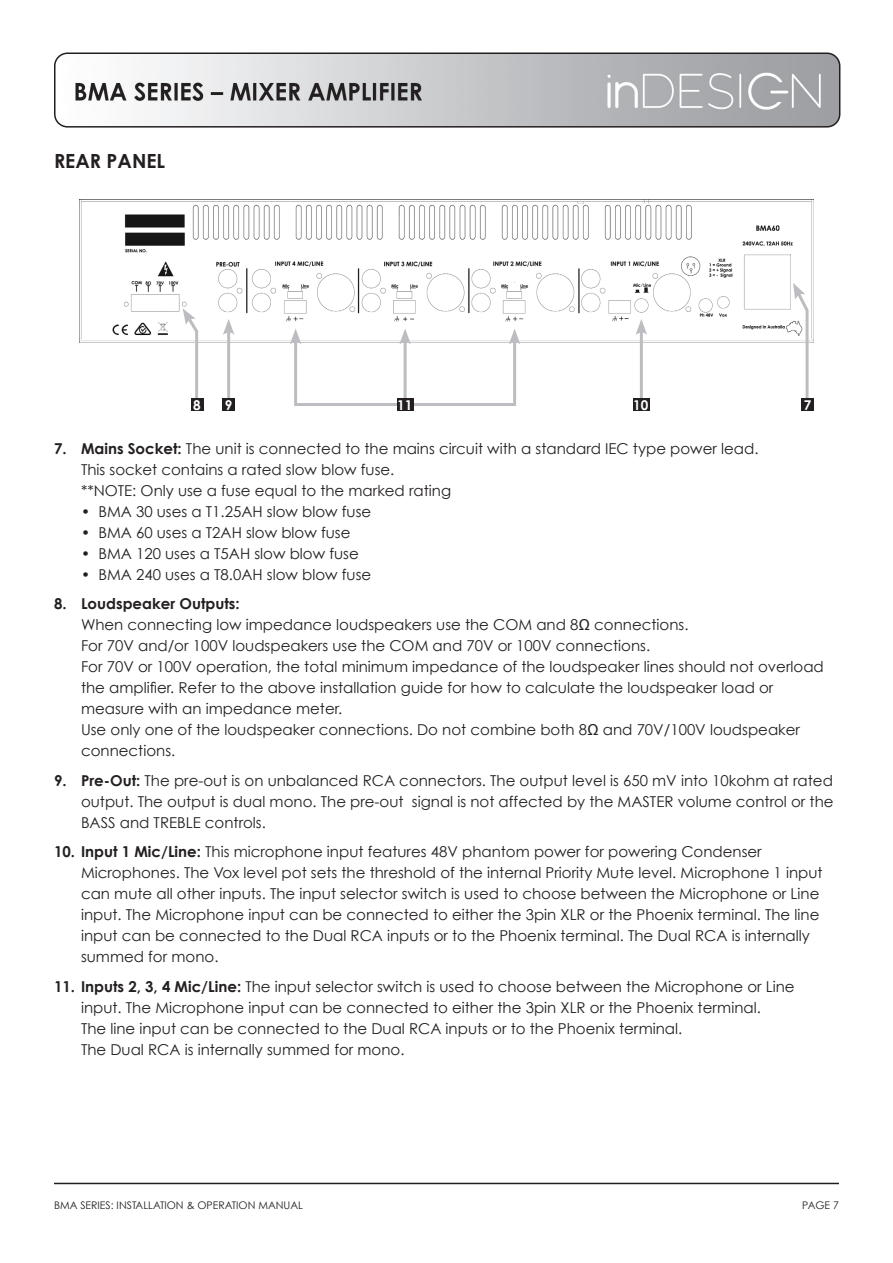
<style>
.page{position:relative;width:893px;height:1263px;background:#fff}
.page>*{position:absolute;margin:0;border:0;box-sizing:border-box;transform-origin:0 0}
.t1{font:700 19.5px "Century Gothic";color:#231f20}
.t2{font:15px/21px "Century Gothic";color:#231f20}
.Body{font:700 13.5px "Century Gothic";color:#fff}
.t3{font:10.5px "Century Gothic";color:#231f20}
.s1{font-weight:700}
</style>
<div class="page">
<hr style="left:54px;top:1183px;width:785px;height:1px;background:#231f20">
<img style="left:55px;top:53px;width:785px;height:72px">
<div style="left:54px;top:53px;width:786px;height:75px;border:2px solid #231f20;border-radius:13px"></div>
<img style="left:79px;top:199px;width:735px;height:143px">
<svg style="left:793px;top:283px;width:17px;height:115px"></svg>
<div style="left:801px;top:398px;width:13px;height:13px;background:#231f20"></div>
<hr style="left:227px;top:329px;width:3px;height:75px;background:#bcbdc0">
<svg style="left:223px;top:319px;width:11px;height:16px"></svg>
<div style="left:222px;top:398px;width:13px;height:13px;background:#231f20"></div>
<svg style="left:183px;top:308px;width:17px;height:90px"></svg>
<div style="left:191px;top:398px;width:12px;height:13px;background:#231f20"></div>
<hr style="left:640px;top:329px;width:3px;height:75px;background:#bcbdc0">
<svg style="left:635px;top:319px;width:12px;height:16px"></svg>
<div style="left:633px;top:398px;width:17px;height:13px;background:#231f20"></div>
<hr style="left:513px;top:339px;width:3px;height:65px;background:#bcbdc0">
<svg style="left:509px;top:328px;width:11px;height:16px"></svg>
<hr style="left:404px;top:339px;width:3px;height:65px;background:#bcbdc0">
<svg style="left:399px;top:328px;width:12px;height:17px"></svg>
<hr style="left:294px;top:339px;width:3px;height:65px;background:#bcbdc0">
<svg style="left:290px;top:328px;width:11px;height:16px"></svg>
<hr style="left:294px;top:403px;width:222px;height:3px;background:#bcbdc0">
<div style="left:397px;top:398px;width:17px;height:13px;background:#231f20"></div>
<p class="t1" style="left:54px;top:148px;width:113px">REAR PANEL</p>
<p class="Body" style="left:193px;top:396px;width:9px">8</p>
<p class="Body" style="left:225px;top:396px;width:9px">9</p>
<p class="Body" style="left:397px;top:396px;width:17px">11</p>
<p class="Body" style="left:633px;top:396px;width:17px">10</p>
<p class="Body" style="left:804px;top:396px;width:9px">7</p>
<p class="t2" style="left:81px;top:438px;width:679px;text-indent:-27px"><span class="s1">7. Mains Socket:</span> The unit is connected to the mains circuit with a standard IEC type power lead.<br>This socket contains a rated slow blow fuse.<br>**NOTE: Only use a fuse equal to the marked rating</p>
<p class="t2" style="left:81px;top:501px;width:292px">• BMA 30 uses a T1.25AH slow blow fuse</p>
<p class="t2" style="left:81px;top:522px;width:271px">• BMA 60 uses a T2AH slow blow fuse</p>
<p class="t2" style="left:81px;top:543px;width:279px">• BMA 120 uses a T5AH slow blow fuse</p>
<p class="t2" style="left:81px;top:564px;width:292px">• BMA 240 uses a T8.0AH slow blow fuse</p>
<p class="t2" style="left:81px;top:593px;width:744px;text-indent:-27px"><span class="s1">8. Loudspeaker Outputs:<br></span>When connecting low impedance loudspeakers use the COM and 8Ω connections.<br>For 70V and/or 100V loudspeakers use the COM and 70V or 100V connections.<br>For 70V or 100V operation, the total minimum impedance of the loudspeaker lines should not overload the amplifier. Refer to the above installation guide for how to calculate the loudspeaker load or measure with an impedance meter.<br>Use only one of the loudspeaker connections. Do not combine both 8Ω and 70V/100V loudspeaker connections.</p>
<p class="t2" style="left:81px;top:770px;width:754px;text-align:justify;text-indent:-27px"><span class="s1">9. Pre-Out:</span> The pre-out is on unbalanced RCA connectors. The output level is 650 mV into 10kohm at rated output. The output is dual mono. The pre-out signal is not affected by the MASTER volume control or the BASS and TREBLE controls.</p>
<p class="t2" style="left:81px;top:841px;width:743px;text-indent:-27px"><span class="s1">10. Input 1 Mic/Line:</span> This microphone input features 48V phantom power for powering Condenser Microphones. The Vox level pot sets the threshold of the internal Priority Mute level. Microphone 1 input can mute all other inputs. The input selector switch is used to choose between the Microphone or Line input. The Microphone input can be connected to either the 3pin XLR or the Phoenix terminal. The line input can be connected to the Dual RCA inputs or to the Phoenix terminal. The Dual RCA is internally summed for mono.</p>
<p class="t2" style="left:81px;top:976px;width:715px;text-indent:-27px"><span class="s1">11. Inputs 2, 3, 4 Mic/Line:</span> The input selector switch is used to choose between the Microphone or Line input. The Microphone input can be connected to either the 3pin XLR or the Phoenix terminal.<br>The line input can be connected to the Dual RCA inputs or to the Phoenix terminal.<br>The Dual RCA is internally summed for mono.</p>
<p class="t3" style="left:54px;top:1199px;width:251px">BMA SERIES: INSTALLATION &amp; OPERATION MANUAL</p>
<p class="t3" style="left:802px;top:1199px;width:38px">PAGE 7</p>
</div>
